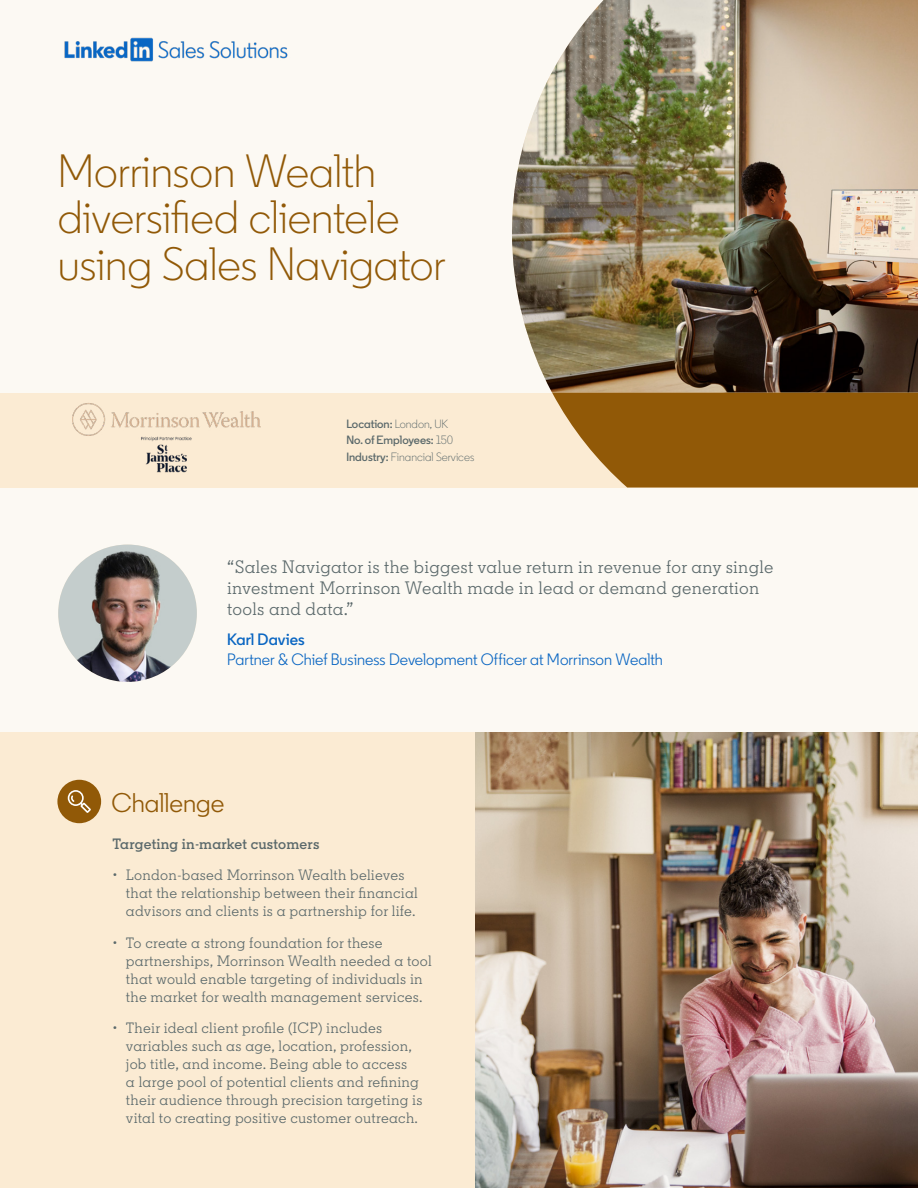
<style>
.page{position:relative;width:918px;height:1188px;background:#fcf9f3}
.page>*{position:absolute;margin:0;border:0;box-sizing:border-box;transform-origin:0 0}
.t1{font:300 46.65px/46.7px "Community";color:#915907}
.t2{font:27px "Community";color:#915907}
.t3{font:18px/21px "Community Slab";letter-spacing:.015em;color:#5b696b}
.t4{font:16.5px "Community";color:#0a66c2}
.t5{font:600 16.5px "Community";color:#0a66c2}
.t6{font:15px/18px "Community Slab";letter-spacing:.015em;color:#5b696b}
.t7{font:600 15px "Community Slab";letter-spacing:.015em;color:#5b696b}
.t8{font:600 12px/16.5px "Community";color:#5b696b}
.s1{font-weight:300}
</style>
<div class="page">
<div style="left:0;top:732px;width:918px;height:456px;background:#fbebd3"></div>
<img style="left:512px;top:0;width:406px;height:393px">
<div style="left:0;top:393px;width:917px;height:95px;background:#fbebd3"></div>
<svg style="left:552px;top:393px;width:366px;height:95px;background:#9b671a"></svg>
<div style="left:57px;top:780px;width:44px;height:43px;background:#915907;border-radius:50%"></div>
<svg style="left:68px;top:790px;width:23px;height:23px"></svg>
<img style="left:64px;top:37px;width:224px;height:25px">
<img style="left:73px;top:403px;width:187px;height:70px">
<img style="left:476px;top:732px;width:442px;height:456px">
<img style="left:58px;top:545px;width:139px;height:137px">
<h1 class="t1" style="left:58px;top:148px;width:389px">Morrinson Wealth diversified clientele using Sales Navigator</h1>
<p class="t8" style="left:346px;top:415px;width:129px">Location: <span class="s1">London, UK<br></span>No. of Employees: <span class="s1">150<br></span>Industry: <span class="s1">Financial Services</span></p>
<p class="t3" style="left:227px;top:556px;width:548px">“Sales Navigator is the biggest value return in revenue for any single investment Morrinson Wealth made in lead or demand generation tools and data.”</p>
<p class="t5" style="left:227px;top:629px;width:79px">Karl Davies</p>
<p class="t4" style="left:227px;top:649px;width:437px">Partner &amp; Chief Business Development Officer at Morrinson Wealth</p>
<h2 class="t2" style="left:112px;top:786px;width:114px">Challenge</h2>
<p class="t7" style="left:112px;top:834px;width:209px">Targeting in-market customers</p>
<p class="t6" style="left:126px;top:866px;width:294px;text-indent:-14px">• London-based Morrinson Wealth believes that the relationship between their financial advisors and clients is a partnership for life.</p>
<p class="t6" style="left:126px;top:934px;width:307px;text-indent:-14px">• To create a strong foundation for these partnerships, Morrinson Wealth needed a tool that would enable targeting of individuals in the market for wealth management services.</p>
<p class="t6" style="left:126px;top:1019px;width:298px;text-indent:-14px">• Their ideal client profile (ICP) includes variables such as age, location, profession, job title, and income. Being able to access<br>a large pool of potential clients and refining their audience through precision targeting is vital to creating positive customer outreach.</p>
</div>
